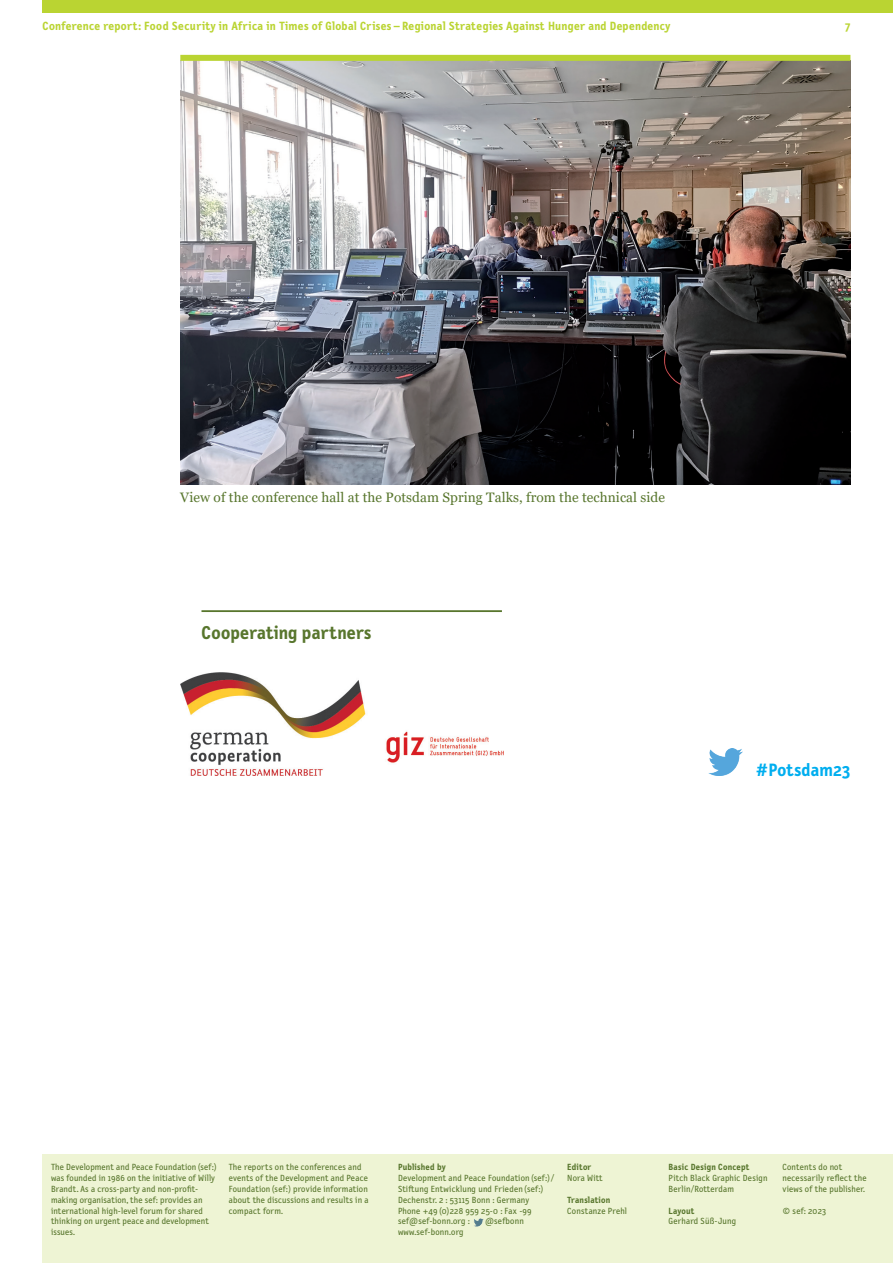
<style>
.page{position:relative;width:893px;height:1263px;background:#fff}
.page>*{position:absolute;margin:0;border:0;box-sizing:border-box;transform-origin:0 0}
.t1{font:700 18.75px "Letter Gothic Text OT";letter-spacing:.005em;color:#58762d}
.t2{font:700 18px "Letter Gothic Text OT";letter-spacing:.005em;color:#00aeef}
.t3{font:13.65px "Georgia";letter-spacing:.005em;color:#58762d}
.t4{font:700 12px "Letter Gothic Text OT";letter-spacing:.02em;color:#bad432}
.t5{font:9px/10.9px "Letter Gothic Text OT";letter-spacing:.02em;color:#58762d}
.t6{font:700 9px "Letter Gothic Text OT";letter-spacing:.02em;color:#58762d}
</style>
<div class="page">
<div style="left:43px;top:0;width:850px;height:13px;background:#bad432"></div>
<div style="left:43px;top:1154px;width:850px;height:109px;background:#eef4d4"></div>
<svg style="left:474px;top:1218px;width:10px;height:9px"></svg>
<img style="left:180px;top:61px;width:670px;height:424px">
<div style="left:180px;top:55px;width:670px;height:6px;background:#bad432"></div>
<img style="left:708px;top:748px;width:34px;height:28px">
<hr style="left:201px;top:610px;width:301px;height:2px;background:#58762d">
<img style="left:180px;top:672px;width:323px;height:104px">
<h3 class="t4" style="left:43px;top:18px;width:630px">Conference report: Food Security in Africa in Times of Global Crises – Regional Strategies Against Hunger and Dependency</h3>
<h3 class="t4" style="left:845px;top:18px;width:7px">7</h3>
<h3 class="t3" style="left:180px;top:489px;width:486px">View of the conference hall at the Potsdam Spring Talks, from the technical side</h3>
<h1 class="t1" style="left:201px;top:621px;width:171px">Cooperating partners</h1>
<h2 class="t2" style="left:755px;top:759px;width:97px">#Potsdam23</h2>
<p class="t5" style="left:51px;top:1161px;width:168px">The Development and Peace Foundation (sef:) was founded in 1986 on the initiative of Willy Brandt. As a cross-party and non-profit&shy;making organisation, the sef: provides an international high-level forum for shared thinking on urgent peace and development issues.</p>
<p class="t5" style="left:229px;top:1161px;width:141px">The reports on the conferences and events of the Development and Peace<br>Foundation (sef:) provide information about the discussions and results in a compact form.</p>
<p class="t6" style="left:398px;top:1161px;width:49px">Published by</p>
<p class="t5" style="left:398px;top:1172px;width:158px">Development and Peace Foundation (sef:)/ Stiftung Entwicklung und Frieden (sef:)<br>Dechenstr. 2 : 53115 Bonn : Germany<br>Phone +49 (0)228 959 25-0 : Fax -99 sef@sef-bonn.org :</p>
<p class="t5" style="left:485px;top:1216px;width:40px">@sefbonn</p>
<p class="t5" style="left:398px;top:1227px;width:67px">www.sef-bonn.org</p>
<p class="t6" style="left:567px;top:1161px;width:26px">Editor</p>
<p class="t5" style="left:567px;top:1172px;width:37px">Nora Witt</p>
<p class="t6" style="left:567px;top:1194px;width:45px">Translation</p>
<p class="t5" style="left:567px;top:1205px;width:61px">Constanze Prehl</p>
<p class="t6" style="left:668px;top:1161px;width:82px">Basic Design Concept</p>
<p class="t5" style="left:668px;top:1172px;width:101px">Pitch Black Graphic Design<br>Berlin/Rotterdam</p>
<p class="t6" style="left:668px;top:1205px;width:28px">Layout</p>
<p class="t5" style="left:668px;top:1216px;width:69px">Gerhard Süß-Jung</p>
<p class="t5" style="left:782px;top:1161px;width:86px">Contents do not necessarily reflect the views of the publisher.</p>
<p class="t5" style="left:782px;top:1205px;width:45px">© sef: 2023</p>
</div>
